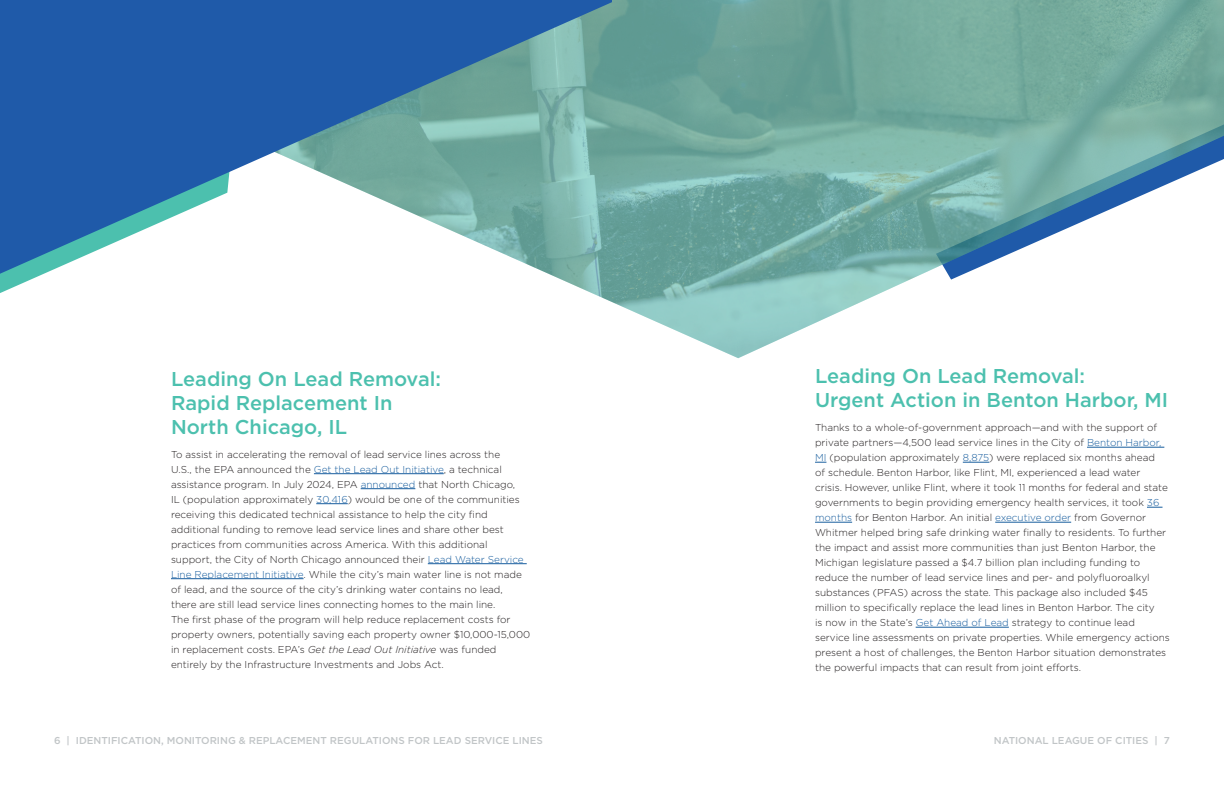
<style>
.page{position:relative;width:1224px;height:792px;background:#fff}
.page>*{position:absolute;margin:0;border:0;box-sizing:border-box;transform-origin:0 0}
.Body{font:500 20px/24px "Gotham";color:#4cc0ae}
.Heading_2{font:500 20px/24px "Gotham";color:#4cc0ae}
.Body-2{font:300 10px/15px "Gotham";color:#231f20}
.t1{font:500 10px "Gotham";color:#c1c5c7}
.s1{color:#175d9e}
.s2{font-style:italic}
</style>
<div class="page">
<img style="left:549px;top:0;width:675px;height:358px">
<hr style="left:314px;top:473px;width:130px;height:1px;background:#175d9e">
<hr style="left:361px;top:488px;width:54px;height:1px;background:#175d9e">
<hr style="left:316px;top:503px;width:32px;height:1px;background:#175d9e">
<hr style="left:428px;top:563px;width:99px;height:1px;background:#175d9e">
<hr style="left:171px;top:578px;width:133px;height:1px;background:#175d9e">
<hr style="left:1087px;top:447px;width:77px;height:1px;background:#175d9e">
<svg style="left:963px;top:462px;width:26px;height:1px"></svg>
<svg style="left:1147px;top:507px;width:16px;height:1px"></svg>
<hr style="left:815px;top:522px;width:37px;height:1px;background:#175d9e">
<hr style="left:995px;top:522px;width:76px;height:1px;background:#175d9e">
<hr style="left:916px;top:627px;width:93px;height:1px;background:#175d9e">
<svg style="left:0;top:274px;width:43px;height:19px"></svg>
<svg style="left:0;top:0;width:612px;height:274px;fill:#1f5aa9"></svg>
<p class="Body" style="left:171px;top:366px;width:272px">Leading On Lead Removal:<br>Rapid Replacement In<br>North Chicago, IL</p>
<p class="Body-2" style="left:171px;top:446px;width:361px">To assist in accelerating the removal of lead service lines across the<br>U.S., the EPA announced the <span class="s1">Get the Lead Out Initiative</span>, a technical assistance program. In July 2024, EPA <span class="s1">announced</span> that North Chicago,<br>IL (population approximately <span class="s1">30,416</span>) would be one of the communities receiving this dedicated technical assistance to help the city find additional funding to remove lead service lines and share other best practices from communities across America. With this additional support, the City of North Chicago announced their <span class="s1">Lead Water Service Line Replacement Initiative</span>. While the city’s main water line is not made of lead, and the source of the city’s drinking water contains no lead, there are still lead service lines connecting homes to the main line.<br>The first phase of the program will help reduce replacement costs for property owners, potentially saving each property owner $10,000-15,000 in replacement costs. EPA’s <span class="s2">Get the Lead Out Initiative</span> was funded entirely by the Infrastructure Investments and Jobs Act.</p>
<p class="Heading_2" style="left:815px;top:364px;width:355px">Leading On Lead Removal:<br>Urgent Action in Benton Harbor, MI</p>
<p class="Body-2" style="left:815px;top:420px;width:356px">Thanks to a whole-of-government approach—and with the support of private partners—4,500 lead service lines in the City of <span class="s1">Benton Harbor, MI</span> (population approximately <span class="s1">8,875</span>) were replaced six months ahead<br>of schedule. Benton Harbor, like Flint, MI, experienced a lead water crisis. However, unlike Flint, where it took 11 months for federal and state governments to begin providing emergency health services, it took <span class="s1">36 months</span> for Benton Harbor. An initial <span class="s1">executive order</span> from Governor Whitmer helped bring safe drinking water finally to residents. To further the impact and assist more communities than just Benton Harbor, the Michigan legislature passed a $4.7 billion plan including funding to reduce the number of lead service lines and per- and polyfluoroalkyl substances (PFAS) across the state. This package also included $45 million to specifically replace the lead lines in Benton Harbor. The city<br>is now in the State’s <span class="s1">Get Ahead of Lead</span> strategy to continue lead service line assessments on private properties. While emergency actions present a host of challenges, the Benton Harbor situation demonstrates the powerful impacts that can result from joint efforts.</p>
<p class="t1" style="left:54px;top:734px;width:490px">6 | IDENTIFICATION, MONITORING &amp; REPLACEMENT REGULATIONS FOR LEAD SERVICE LINES</p>
<p class="t1" style="left:994px;top:734px;width:178px">NATIONAL LEAGUE OF CITIES | 7</p>
</div>
